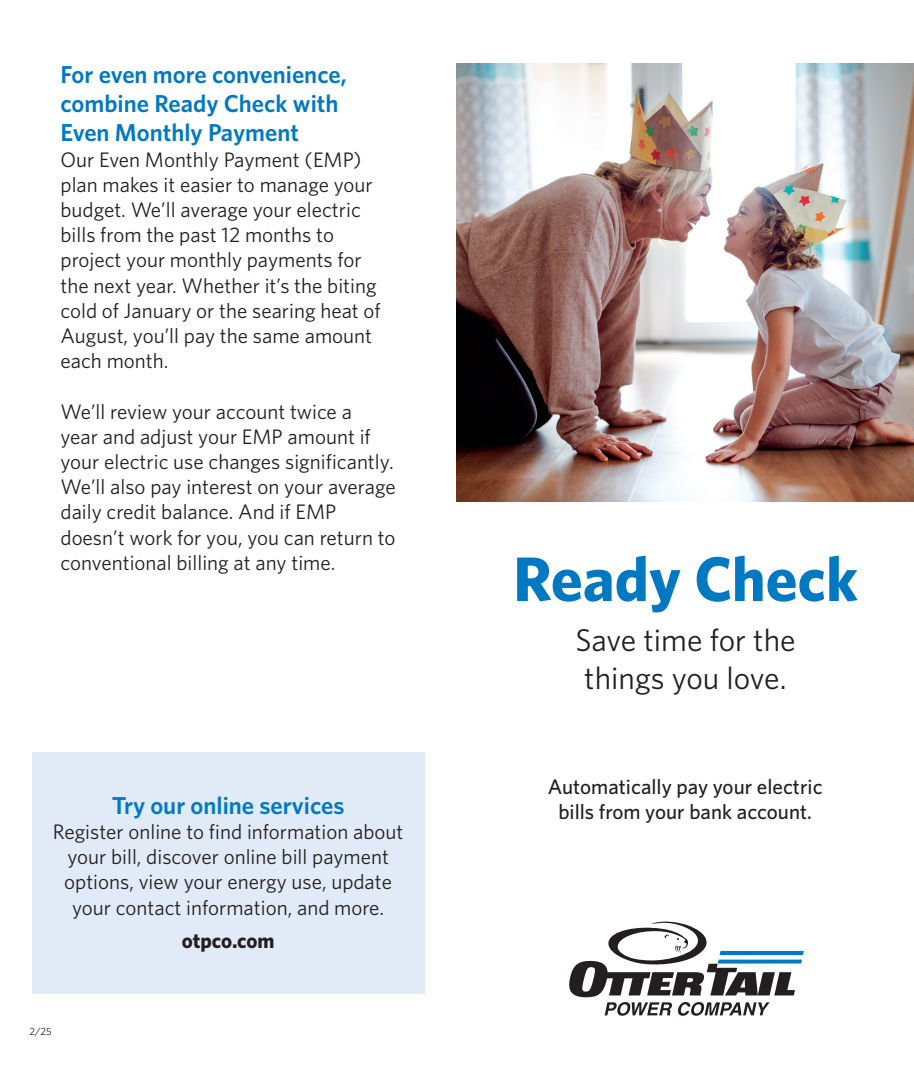
<style>
.page{position:relative;width:914px;height:1071px;background:#fff}
.page>*{position:absolute;margin:0;border:0;box-sizing:border-box;transform-origin:0 0}
.t1{font:700 63px "Whitney";color:#0079c2}
.t2{font:31.5px/37.8px "Whitney";color:#231f20}
.t3{font:600 24.5px/29.4px "Whitney";color:#0079c2}
.t4{font:21px/25.2px "Whitney";color:#231f20}
.t5{font:500 21px "Whitney";color:#231f20}
.t6{font:700 21px "Whitney";color:#231f20}
.t7{font:10.5px "Whitney";color:#231f20}
</style>
<div class="page">
<div style="left:32px;top:752px;width:392px;height:242px;background:#e1ebf7"></div>
<svg style="left:569px;top:922px;width:234px;height:94px"></svg>
<img style="left:457px;top:63px;width:457px;height:438px">
<p class="t3" style="left:60px;top:59px;width:288px">For even more convenience, combine Ready Check with<br>Even Monthly Payment</p>
<p class="t4" style="left:60px;top:146px;width:322px">Our Even Monthly Payment (EMP) plan makes it easier to manage your budget. We’ll average your electric bills from the past 12 months to project your monthly payments for the next year. Whether it’s the biting cold of January or the searing heat of<br>August, you’ll pay the same amount each month.</p>
<p class="t4" style="left:60px;top:398px;width:337px">We’ll review your account twice a<br>year and adjust your EMP amount if your electric use changes significantly.<br>We’ll also pay interest on your average daily credit balance. And if EMP doesn’t work for you, you can return to conventional billing at any time.</p>
<h1 class="t1" style="left:513px;top:537px;width:346px">Ready Check</h1>
<h2 class="t2" style="left:575px;top:621px;width:222px">Save time for the things you love.</h2>
<p class="t5" style="left:547px;top:773px;width:276px">Automatically pay your electric</p>
<p class="t3" style="left:112px;top:790px;width:234px">Try our online services</p>
<p class="t5" style="left:558px;top:798px;width:255px">bills from your bank account.</p>
<p class="t4" style="left:53px;top:819px;width:352px;text-align:center">Register online to find information about your bill, discover online bill payment options, view your energy use, update your contact information, and more.</p>
<p class="t6" style="left:182px;top:926px;width:94px">otpco.com</p>
<p class="t7" style="left:30px;top:1025px;width:24px">2/25</p>
</div>
